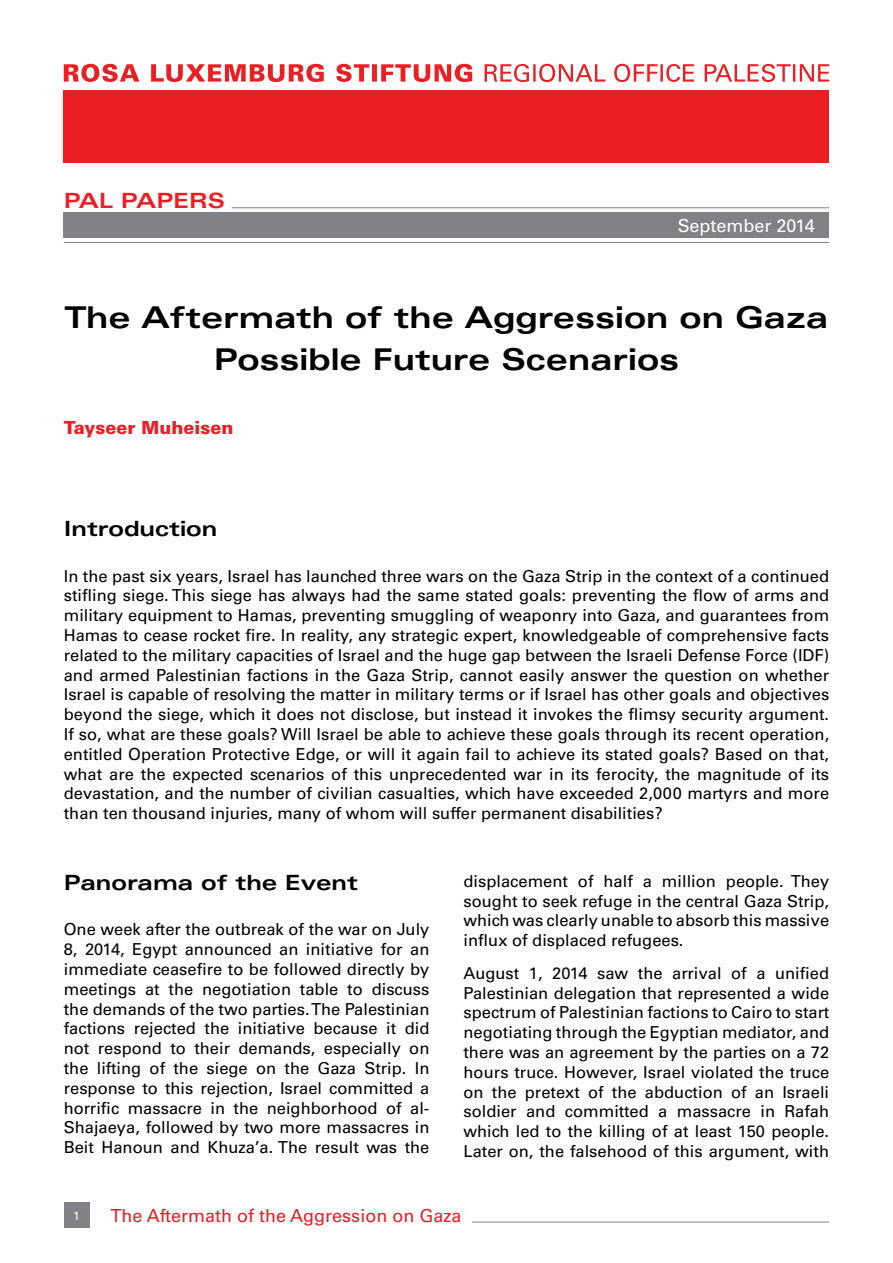
<style>
.page{position:relative;width:893px;height:1263px;background:#fff}
.page>*{position:absolute;margin:0;border:0;box-sizing:border-box;transform-origin:0 0}
.t1{font:700 expanded 30px/42px "Univers LT Std";color:#000;text-align:center}
.t2{font:700 expanded 21px "Univers LT Std";color:#000}
.t3{font:700 expanded 21px "Univers LT Std";color:#ed1d24}
.t4{font:18px "Univers LT Std";color:#ed1d24}
.t5{font:900 18px "Univers LT Std";color:#ed1d24}
.t6{font:18px "Univers LT Std";color:#fff}
.t7{font:16.5px/19.8px "Univers LT Std";color:#000}
.t8{font:12px "Univers LT Std";color:#fff}
</style>
<div class="page">
<div style="left:64px;top:90px;width:765px;height:72px;background:#ed1d24"></div>
<svg style="left:64px;top:64px;width:408px;height:18px"></svg>
<svg style="left:485px;top:64px;width:344px;height:18px"></svg>
<div style="left:64px;top:212px;width:765px;height:26px;background:#808285"></div>
<hr style="left:64px;top:242px;width:765px;height:1px;background:#808285">
<hr style="left:232px;top:207px;width:597px;height:1px;background:#808285">
<div style="left:64px;top:1202px;width:25px;height:26px;background:#808285"></div>
<hr style="left:472px;top:1222px;width:357px;height:1px;background:#808285">
<p class="t3" style="left:64px;top:189px;width:163px">PAL PAPERS</p>
<p class="t6" style="left:678px;top:215px;width:139px">September 2014</p>
<h1 class="t1" style="left:65px;top:296px;width:765px">The Aftermath of the Aggression on Gaza<br>Possible Future Scenarios</h1>
<p class="t5" style="left:64px;top:416px;width:171px">Tayseer Muheisen</p>
<p class="t2" style="left:64px;top:517px;width:155px">Introduction</p>
<p class="t7" style="left:64px;top:566px;width:767px;text-align:justify">In the past six years, Israel has launched three wars on the Gaza Strip in the context of a continued stifling siege. This siege has always had the same stated goals: preventing the flow of arms and military equipment to Hamas, preventing smuggling of weaponry into Gaza, and guarantees from Hamas to cease rocket fire In. reality, any strategic expert, knowledgeable of comprehensive facts related to the military capacities of Israel and the huge gap between the Israeli Defense Force (IDF( and armed Palestinian factions in the Gaza Strip, cannot easily answer the question on whether Israel is capable of resolving the matter in military terms or if Israel has other goals and objectives beyond the siege, which it does not disclose, but instead it invokes the flimsy security argument.<br>If so, what are these goals? Will Israel be able to achieve these goals through its recent operation, entitled Operation Protective Edge, or will it again fail to achieve its stated goals? Based on that, what are the expected scenarios of this unprecedented war in its ferocity, the magnitude of its devastation, and the number of civilian casualties, which have exceeded 2,000 martyrs and more than ten thousand injuries, many of whom will suffer permanent disabilities?</p>
<p class="t2" style="left:64px;top:871px;width:296px">Panorama of the Event</p>
<p class="t7" style="left:64px;top:920px;width:367px;text-align:right">One week after the outbreak of the war on July an</p>
<p class="t7" style="left:381px;top:939px;width:23px">for</p>
<p class="t7" style="left:132px;top:939px;width:46px">Egypt</p>
<p class="t7" style="left:185px;top:939px;width:89px">announced</p>
<p class="t7" style="left:306px;top:939px;width:69px">initiative</p>
<p class="t7" style="left:64px;top:939px;width:15px">8,</p>
<p class="t7" style="left:64px;top:959px;width:367px">immediate ceasefire to be followed directly by</p>
<p class="t7" style="left:372px;top:979px;width:59px">discuss</p>
<p class="t7" style="left:85px;top:939px;width:41px">2014,</p>
<p class="t7" style="left:279px;top:939px;width:21px">an</p>
<p class="t7" style="left:300px;top:979px;width:40px">table</p>
<p class="t7" style="left:169px;top:979px;width:26px">the</p>
<p class="t7" style="left:64px;top:979px;width:74px">meetings</p>
<p class="t7" style="left:64px;top:999px;width:367px">the demands of the two parties.The Palestinian</p>
<p class="t7" style="left:405px;top:1019px;width:26px">did</p>
<p class="t7" style="left:202px;top:979px;width:90px">negotiation</p>
<p class="t7" style="left:145px;top:979px;width:16px">at</p>
<p class="t7" style="left:347px;top:979px;width:17px">to</p>
<p class="t7" style="left:64px;top:1019px;width:63px">factions</p>
<p class="t7" style="left:313px;top:1019px;width:66px">because</p>
<p class="t7" style="left:134px;top:1019px;width:64px">rejected</p>
<p class="t7" style="left:205px;top:1019px;width:26px">the</p>
<p class="t7" style="left:238px;top:1019px;width:69px">initiative</p>
<p class="t7" style="left:386px;top:1019px;width:12px">it</p>
<p class="t7" style="left:64px;top:1038px;width:27px">not</p>
<p class="t7" style="left:98px;top:1038px;width:66px">respond</p>
<p class="t7" style="left:170px;top:1038px;width:17px">to</p>
<p class="t7" style="left:194px;top:1038px;width:37px">their</p>
<p class="t7" style="left:238px;top:1038px;width:79px">demands,</p>
<p class="t7" style="left:324px;top:1038px;width:79px">especially</p>
<p class="t7" style="left:409px;top:1038px;width:22px">on</p>
<p class="t7" style="left:364px;top:1058px;width:44px">Strip.</p>
<p class="t7" style="left:97px;top:1058px;width:46px">lifting</p>
<p class="t7" style="left:150px;top:1058px;width:17px">of</p>
<p class="t7" style="left:318px;top:1058px;width:40px">Gaza</p>
<p class="t7" style="left:415px;top:1058px;width:16px">In</p>
<p class="t7" style="left:64px;top:1058px;width:367px">the<br>response to this rejection, Israel committed a</p>
<p class="t7" style="left:64px;top:1118px;width:367px">Shajaeya, followed by two more massacres in</p>
<p class="t7" style="left:173px;top:1058px;width:26px">the</p>
<p class="t7" style="left:284px;top:1058px;width:26px">the</p>
<p class="t7" style="left:206px;top:1058px;width:43px">siege</p>
<p class="t7" style="left:256px;top:1058px;width:22px">on</p>
<p class="t7" style="left:64px;top:1098px;width:57px">horrific</p>
<p class="t7" style="left:386px;top:1098px;width:17px">of</p>
<p class="t7" style="left:267px;top:1098px;width:112px">neighborhood</p>
<p class="t7" style="left:234px;top:1098px;width:26px">the</p>
<p class="t7" style="left:410px;top:1098px;width:21px">al-</p>
<p class="t7" style="left:210px;top:1098px;width:16px">in</p>
<p class="t7" style="left:128px;top:1098px;width:76px">massacre</p>
<p class="t7" style="left:64px;top:1137px;width:32px">Beit</p>
<p class="t7" style="left:102px;top:1137px;width:63px">Hanoun</p>
<p class="t7" style="left:171px;top:1137px;width:31px">and</p>
<p class="t7" style="left:207px;top:1137px;width:101px">Khuza .a’ The</p>
<p class="t7" style="left:315px;top:1137px;width:46px">result</p>
<p class="t7" style="left:366px;top:1137px;width:32px">was</p>
<p class="t7" style="left:405px;top:1137px;width:26px">the</p>
<p class="t7" style="left:578px;top:871px;width:17px">of</p>
<p class="t7" style="left:603px;top:871px;width:31px">half</p>
<p class="t7" style="left:726px;top:871px;width:105px">people. They</p>
<p class="t7" style="left:463px;top:871px;width:367px">displacement<br>sought to seek refuge in the central Gaza Strip, which was clearly unable to absorb this massive influx of displaced refugees.</p>
<p class="t7" style="left:775px;top:963px;width:56px">unified</p>
<p class="t7" style="left:662px;top:871px;width:56px">million</p>
<p class="t7" style="left:643px;top:871px;width:11px">a</p>
<p class="t7" style="left:731px;top:963px;width:17px">of</p>
<p class="t7" style="left:463px;top:963px;width:57px">August</p>
<p class="t7" style="left:463px;top:983px;width:367px">Palestinian delegation that represented a wide</p>
<p class="t7" style="left:463px;top:1003px;width:367px">spectrum of Palestinian factions to Cairo to start</p>
<p class="t7" style="left:463px;top:1022px;width:367px">negotiating through the Egyptian mediator, and</p>
<p class="t7" style="left:463px;top:1042px;width:367px">there was an agreement by the parties on a 72</p>
<p class="t7" style="left:463px;top:1062px;width:367px">hours truce. However, Israel violated the truce</p>
<p class="t7" style="left:782px;top:1082px;width:48px">Israeli</p>
<p class="t7" style="left:638px;top:963px;width:26px">the</p>
<p class="t7" style="left:672px;top:963px;width:51px">arrival</p>
<p class="t7" style="left:552px;top:963px;width:37px">2014</p>
<p class="t7" style="left:529px;top:963px;width:15px">1,</p>
<p class="t7" style="left:597px;top:963px;width:33px">saw</p>
<p class="t7" style="left:756px;top:963px;width:11px">a</p>
<p class="t7" style="left:588px;top:1082px;width:17px">of</p>
<p class="t7" style="left:731px;top:1082px;width:17px">of</p>
<p class="t7" style="left:645px;top:1082px;width:79px">abduction</p>
<p class="t7" style="left:492px;top:1082px;width:26px">the</p>
<p class="t7" style="left:612px;top:1082px;width:26px">the</p>
<p class="t7" style="left:525px;top:1082px;width:57px">pretext</p>
<p class="t7" style="left:755px;top:1082px;width:21px">an</p>
<p class="t7" style="left:463px;top:1082px;width:22px">on</p>
<p class="t7" style="left:785px;top:1102px;width:46px">Rafah</p>
<p class="t7" style="left:463px;top:1102px;width:367px">soldier<br>which led to the killing of at least 150 people.<br>Later on, the falsehood of this argument, with</p>
<p class="t7" style="left:526px;top:1102px;width:31px">and</p>
<p class="t7" style="left:565px;top:1102px;width:85px">committed</p>
<p class="t7" style="left:760px;top:1102px;width:16px">in</p>
<p class="t7" style="left:658px;top:1102px;width:11px">a</p>
<p class="t7" style="left:677px;top:1102px;width:76px">massacre</p>
<p class="t8" style="left:73px;top:1208px;width:8px">1</p>
<p class="t4" style="left:111px;top:1204px;width:352px">The Aftermath of the Aggression on Gaza</p>
</div>
